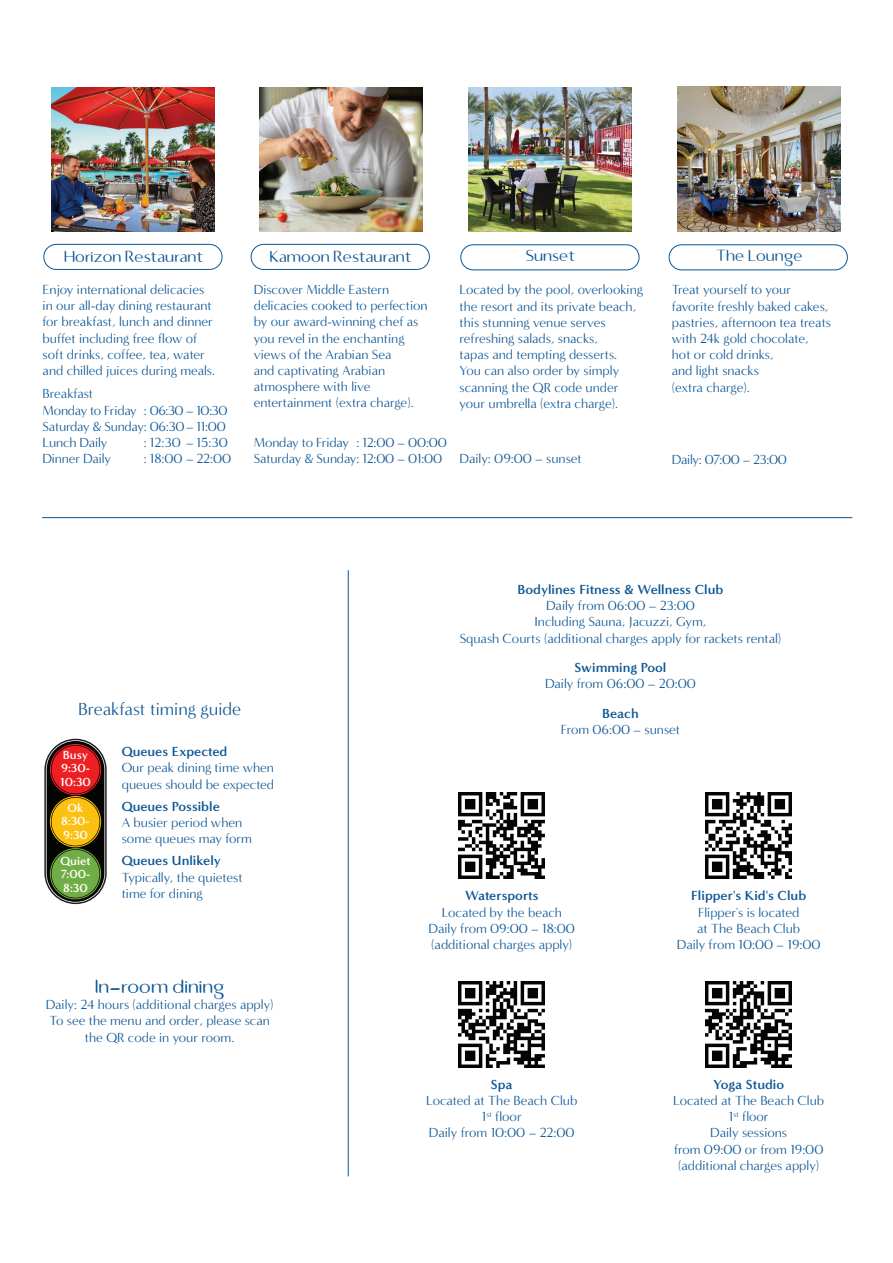
<style>
.page{position:relative;width:893px;height:1263px;background:#fff}
.page>*{position:absolute;margin:0;border:0;box-sizing:border-box;transform-origin:0 0}
.t1{font:18px "Minerva Modern";color:#0b5595}
.t2{font:300 18px "Rotana";color:#0b5595}
.t3{font:300 15px "Rotana";color:#0b5595}
.t4{font:13.5px/16.2px "Minerva Modern";color:#0b5595}
.t5{font:700 13.5px "Minerva Modern";color:#0b5595}
.t6{font:13.5px "Minerva Modern";letter-spacing:-.02em;color:#0b5595}
.t7{font:700 12px/13.5px "Minerva Modern";color:#fff}
</style>
<div class="page">
<div style="left:43px;top:244px;width:179px;height:26px;border:1px solid #0b5595;border-radius:13px"></div>
<div style="left:251px;top:244px;width:179px;height:26px;border:1px solid #0b5595;border-radius:13px"></div>
<div style="left:460px;top:244px;width:179px;height:26px;border:1px solid #0b5595;border-radius:13px"></div>
<div style="left:669px;top:244px;width:179px;height:26px;border:1px solid #0b5595;border-radius:13px"></div>
<img style="left:52px;top:87px;width:163px;height:145px">
<img style="left:469px;top:87px;width:163px;height:145px">
<img style="left:260px;top:87px;width:163px;height:145px">
<img style="left:678px;top:87px;width:163px;height:144px">
<div style="left:44px;top:739px;width:63px;height:165px;border:2px solid #231f20;border-radius:30px"></div>
<svg style="left:47px;top:741px;width:57px;height:161px;background:#211709"></svg>
<div style="left:52px;top:746px;width:47px;height:47px;background:#ee1f23;border-radius:50%"></div>
<div style="left:50px;top:744px;width:51px;height:51px;border:1px solid #ee1f23;border-radius:50%"></div>
<div style="left:52px;top:798px;width:47px;height:48px;background:#fcc011;border-radius:50%"></div>
<div style="left:50px;top:796px;width:51px;height:51px;border:1px solid #fcc011;border-radius:50%"></div>
<div style="left:52px;top:850px;width:47px;height:48px;background:#70ad46;border-radius:50%"></div>
<div style="left:50px;top:848px;width:51px;height:51px;border:1px solid #70ad46;border-radius:50%"></div>
<hr style="left:42px;top:517px;width:810px;height:1px;background:#0b5595">
<hr style="left:348px;top:570px;width:1px;height:606px;background:#0b5595">
<img style="left:458px;top:793px;width:86px;height:86px">
<img style="left:459px;top:981px;width:86px;height:86px">
<img style="left:706px;top:793px;width:86px;height:86px">
<img style="left:706px;top:981px;width:86px;height:86px">
<p class="t3" style="left:64px;top:245px;width:141px">Horizon Restaurant</p>
<p class="t4" style="left:43px;top:281px;width:174px">Enjoy international delicacies in our all-day dining restaurant for breakfast, lunch and dinner buffet including free flow of soft drinks, coffee, tea, water and chilled juices during meals.</p>
<p class="t4" style="left:43px;top:386px;width:186px">Breakfast<br>Monday to Friday : 06:30 – 10:30<br>Saturday &amp; Sunday: 06:30– 11:00<br>Lunch Daily</p>
<p class="t4" style="left:144px;top:434px;width:86px">: 12:30 – 15:30</p>
<p class="t4" style="left:43px;top:451px;width:70px">Dinner Daily</p>
<p class="t4" style="left:144px;top:451px;width:89px">: 18:00 – 22:00</p>
<p class="t3" style="left:270px;top:245px;width:144px">Kamoon Restaurant</p>
<p class="t4" style="left:254px;top:281px;width:175px">Discover Middle Eastern delicacies cooked to perfection by our award-winning chef as you revel in the enchanting views of the Arabian Sea<br>and captivating Arabian atmosphere with live entertainment (extra charge).</p>
<p class="t4" style="left:254px;top:434px;width:195px">Monday to Friday : 12:00 – 00:00<br>Saturday &amp; Sunday: 12:00 – 01:00</p>
<p class="t3" style="left:526px;top:244px;width:51px">Sunset</p>
<p class="t4" style="left:460px;top:282px;width:185px">Located by the pool, overlooking the resort and its private beach, this stunning venue serves refreshing salads, snacks,<br>tapas and tempting desserts.<br>You can also order by simply scanning the QR code under your umbrella (extra charge).</p>
<p class="t4" style="left:460px;top:450px;width:124px">Daily: 09:00 – sunset</p>
<p class="t3" style="left:716px;top:244px;width:88px">The Lounge</p>
<p class="t4" style="left:672px;top:282px;width:161px">Treat yourself to your favorite freshly baked cakes, pastries, afternoon tea treats with 24k gold chocolate,<br>hot or cold drinks,<br>and light snacks<br>(extra charge).</p>
<p class="t6" style="left:672px;top:451px;width:117px">Daily: 07:00 – 23:00</p>
<h1 class="t1" style="left:78px;top:699px;width:164px">Breakfast timing guide</h1>
<p class="t5" style="left:122px;top:743px;width:107px">Queues Expected</p>
<p class="t4" style="left:122px;top:760px;width:154px">Our peak dining time when queues should be expected</p>
<p class="t5" style="left:122px;top:798px;width:100px">Queues Possible</p>
<p class="t4" style="left:122px;top:814px;width:132px">A busier period when some queues may form</p>
<p class="t5" style="left:122px;top:853px;width:101px">Queues Unlikely</p>
<p class="t4" style="left:122px;top:869px;width:122px">Typically, the quietest time for dining</p>
<p class="t7" style="left:60px;top:748px;width:32px">Busy<br>9:30-<br>10:30</p>
<p class="t7" style="left:61px;top:801px;width:30px;text-align:center">Ok<br>8:30-<br>9:30</p>
<p class="t7" style="left:60px;top:854px;width:32px;text-align:justify">Quiet 7:00- 8:30</p>
<h1 class="t2" style="left:95px;top:972px;width:131px">In-room dining</h1>
<p class="t4" style="left:46px;top:997px;width:229px;text-align:center">Daily: 24 hours (additional charges apply)<br>To see the menu and order, please scan the QR code in your room.</p>
<p class="t5" style="left:518px;top:581px;width:207px">Bodylines Fitness &amp; Wellness Club</p>
<p class="t4" style="left:460px;top:598px;width:323px;text-align:center">Daily from 06:00 – 23:00<br>Including Sauna, Jacuzzi, Gym,<br>Squash Courts (additional charges apply for rackets rental)</p>
<p class="t5" style="left:574px;top:659px;width:93px">Swimming Pool</p>
<p class="t4" style="left:545px;top:676px;width:152px">Daily from 06:00 – 20:00</p>
<p class="t5" style="left:602px;top:705px;width:38px">Beach</p>
<p class="t4" style="left:561px;top:721px;width:121px">From 06:00 – sunset</p>
<p class="t5" style="left:465px;top:888px;width:75px">Watersports</p>
<p class="t4" style="left:429px;top:904px;width:148px;text-align:center">Located by the beach<br>Daily from 09:00 – 18:00 (additional charges apply)</p>
<p class="t5" style="left:491px;top:1076px;width:23px">Spa</p>
<p class="t4" style="left:426px;top:1092px;width:153px;text-align:center">Located at The Beach Club<br>1<sup>st</sup> floor<br>Daily from 10:00 – 22:00</p>
<p class="t5" style="left:691px;top:888px;width:117px">Flipper's Kid's Club</p>
<p class="t4" style="left:677px;top:904px;width:145px;text-align:center">Flipper's is located<br>at The Beach Club<br>Daily from 10:00 – 19:00</p>
<p class="t5" style="left:713px;top:1076px;width:73px">Yoga Studio</p>
<p class="t4" style="left:673px;top:1092px;width:153px;text-align:center">Located at The Beach Club<br>1<sup>st</sup> floor<br>Daily sessions<br>from 09:00 or from 19:00 (additional charges apply)</p>
</div>
